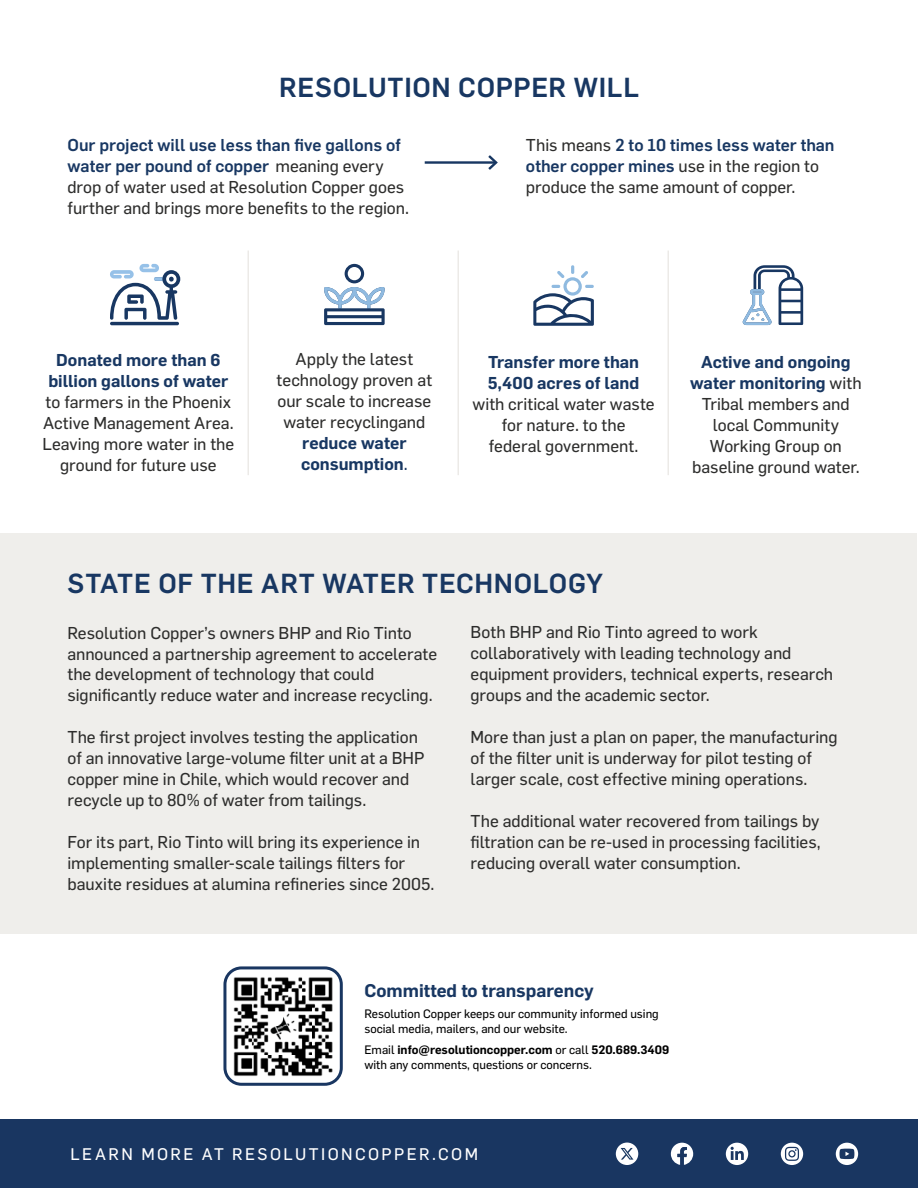
<style>
.page{position:relative;width:918px;height:1188px;background:#fff}
.page>*{position:absolute;margin:0;border:0;box-sizing:border-box;transform-origin:0 0}
.t1{font:500 27px "Flama";letter-spacing:.025em;color:#183762}
.t2{font:600 18px "Flama";color:#183762}
.t3{font:16.8px/21px "Flama Basic";color:#2d2d2c}
.t4{font:500 16.8px/21px "Flama";color:#183762}
.t5{font:600 16.8px/21px "Flama";color:#183762}
.t6{font:16.5px "Flama Basic";letter-spacing:.15em;color:#fff}
.t7{font:12px/15px "Flama Basic";color:#000101}
.t8{font:600 12px "Flama";color:#000101}
.s1{font-family:"Flama Basic";font-weight:400;color:#fff}
.s2{font-family:"Flama Basic";font-weight:400;color:#2d2d2c}
.s3{font-family:"Flama Basic";font-weight:400}
</style>
<div class="page">
<div style="left:0;top:1120px;width:918px;height:68px;background:#193661"></div>
<div style="left:781px;top:1143px;width:22px;height:22px;background:#fff;border-radius:50%"></div>
<svg style="left:785px;top:1147px;width:14px;height:14px"></svg>
<svg style="left:836px;top:1143px;width:22px;height:22px"></svg>
<svg style="left:840px;top:1149px;width:14px;height:10px"></svg>
<div style="left:726px;top:1143px;width:22px;height:22px;background:#fff;border-radius:50%"></div>
<svg style="left:731px;top:1147px;width:13px;height:13px"></svg>
<svg style="left:671px;top:1143px;width:22px;height:22px"></svg>
<div style="left:616px;top:1143px;width:22px;height:22px;background:#fff;border-radius:50%"></div>
<svg style="left:621px;top:1148px;width:12px;height:12px"></svg>
<img style="left:227px;top:970px;width:112px;height:112px">
<div style="left:223px;top:966px;width:120px;height:120px;border:3px solid #193661;border-radius:17px"></div>
<div style="left:1px;top:534px;width:916px;height:400px;background:#efeeeb"></div>
<svg style="left:533px;top:265px;width:61px;height:61px"></svg>
<hr style="left:110px;top:322px;width:69px;height:3px;background:#183762;border-radius:2px">
<svg style="left:110px;top:264px;width:70px;height:56px"></svg>
<svg style="left:324px;top:264px;width:61px;height:61px"></svg>
<svg style="left:743px;top:265px;width:60px;height:60px"></svg>
<hr style="left:667px;top:251px;width:2px;height:224px;background:#e8e5e2">
<hr style="left:458px;top:251px;width:1px;height:224px;background:#e8e5e2">
<hr style="left:248px;top:251px;width:1px;height:224px;background:#e8e5e2">
<hr style="left:425px;top:161px;width:71px;height:3px;background:#183762">
<svg style="left:486px;top:155px;width:12px;height:15px"></svg>
<h1 class="t1" style="left:279px;top:67px;width:361px">RESOLUTION COPPER WILL</h1>
<p class="t4" style="left:68px;top:134px;width:335px">Our project will use less than five gallons of water per pound of copper<span class="s1">,</span> <span class="s2">meaning every</span></p>
<p class="t3" style="left:68px;top:176px;width:343px">drop of water used at Resolution Copper goes further and brings more benefits to the region.</p>
<p class="t4" style="left:526px;top:134px;width:310px"><span class="s2">This means</span> 2 to 10 times less water than other copper mines <span class="s2">use in the region to</span></p>
<p class="t3" style="left:526px;top:176px;width:271px">produce the same amount of copper.</p>
<p class="t5" style="left:48px;top:348px;width:181px;text-align:center">Donated more than 6 billion gallons of water</p>
<p class="t3" style="left:42px;top:390px;width:193px;text-align:center">to farmers in the Phoenix<br>Active Management Area.<br>Leaving more water in the ground for future use</p>
<p class="t3" style="left:277px;top:348px;width:157px;text-align:center">Apply the latest technology proven at our scale to increase water recyclingand</p>
<p class="t5" style="left:301px;top:432px;width:108px">reduce water consumption<span class="s3">.</span></p>
<p class="t5" style="left:488px;top:351px;width:153px">Transfer more than<br>5,400 acres of land</p>
<p class="t3" style="left:472px;top:393px;width:184px;text-align:center">with critical water waste for nature. to the<br>federal government.</p>
<p class="t5" style="left:690px;top:351px;width:173px;text-align:center">Active and ongoing water monitoring <span class="s2">with</span></p>
<p class="t3" style="left:692px;top:393px;width:169px;text-align:center">Tribal members and local Community<br>Working Group on baseline ground water.</p>
<h1 class="t1" style="left:68px;top:563px;width:537px">STATE OF THE ART WATER TECHNOLOGY</h1>
<p class="t3" style="left:68px;top:621px;width:371px">Resolution Copper’s owners BHP and Rio Tinto announced a partnership agreement to accelerate the development of technology that could significantly reduce water and increase recycling.</p>
<p class="t3" style="left:68px;top:726px;width:358px">The first project involves testing the application of an innovative large-volume filter unit at a BHP copper mine in Chile, which would recover and recycle up to 80% of water from tailings.</p>
<p class="t3" style="left:68px;top:831px;width:369px">For its part, Rio Tinto will bring its experience in implementing smaller-scale tailings filters for bauxite residues at alumina refineries since 2005.</p>
<p class="t3" style="left:471px;top:621px;width:364px">Both BHP and Rio Tinto agreed to work collaboratively with leading technology and equipment providers, technical experts, research groups and the academic sector.</p>
<p class="t3" style="left:471px;top:726px;width:369px">More than just a plan on paper, the manufacturing of the filter unit is underway for pilot testing of larger scale, cost effective mining operations.</p>
<p class="t3" style="left:471px;top:810px;width:352px;text-align:justify">The additional water recovered from tailings by filtration can be re-used in processing facilities, reducing overall water consumption.</p>
<p class="t2" style="left:364px;top:977px;width:231px">Committed to transparency</p>
<p class="t7" style="left:364px;top:1006px;width:296px">Resolution Copper keeps our community informed using social media, mailers, and our website.</p>
<p class="t8" style="left:364px;top:1041px;width:306px"><span class="s3">Email</span> info@resolutioncopper.com <span class="s3">or call</span> 520.689.3409</p>
<p class="t7" style="left:364px;top:1057px;width:229px">with any comments, questions or concerns.</p>
<p class="t6" style="left:70px;top:1141px;width:409px">LEARN MORE AT RESOLUTIONCOPPER.COM</p>
</div>
